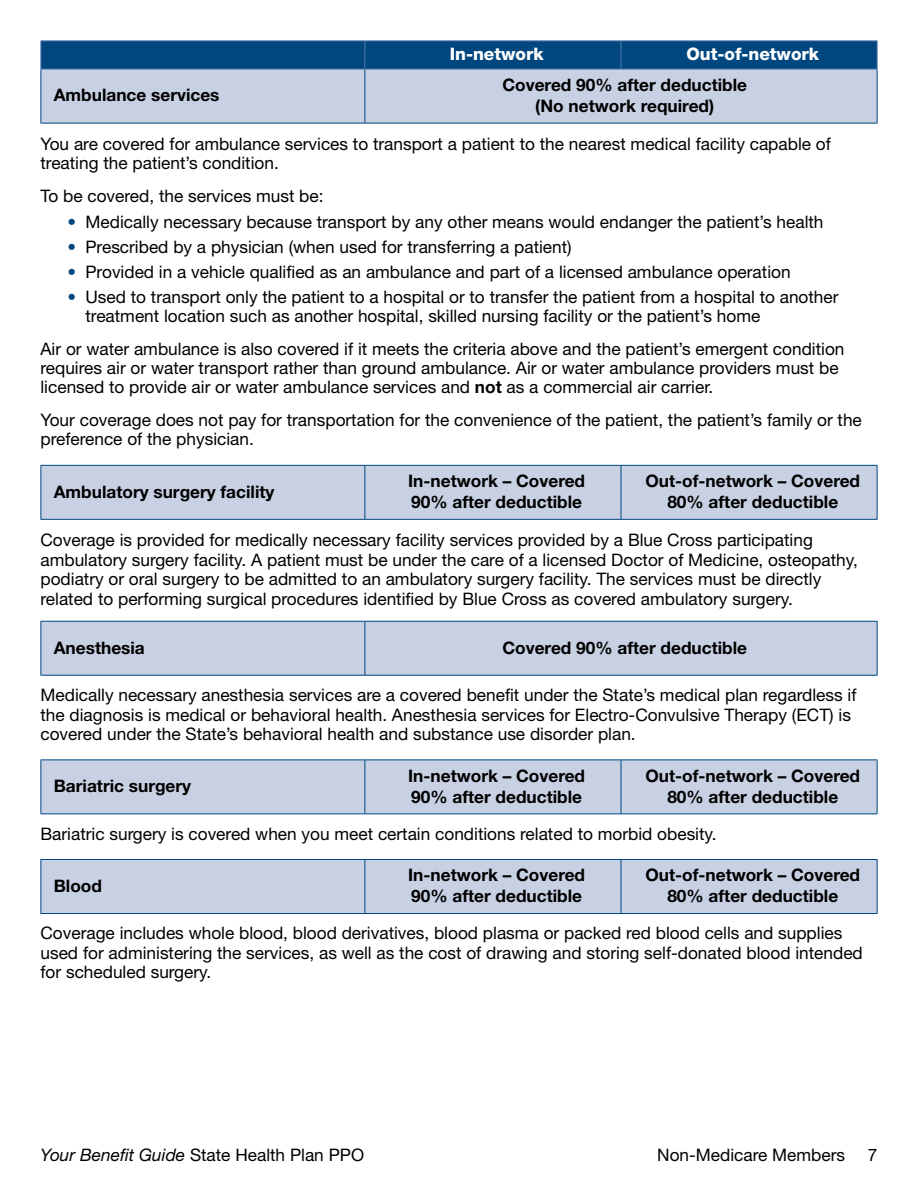
<style>
.page{position:relative;width:918px;height:1188px;background:#fff}
.page>*{position:absolute;margin:0;border:0;box-sizing:border-box;transform-origin:0 0}
.t1{font:17.25px/19.5px "Helvetica Neue LT Std";color:#000}
.t2{font:700 17.25px/21.3px "Helvetica Neue LT Std";color:#000;text-align:center}
.t3{font:800 17.25px "Helvetica Neue LT Std";color:#fff}
.s1{color:#00467f}
.s2{font-weight:700}
.s3{font-style:italic}
</style>
<div class="page">
<div style="left:41px;top:70px;width:836px;height:53px;background:#c8d1e3"></div>
<hr style="left:364px;top:69px;width:1px;height:54px;background:#00467f">
<hr style="left:40px;top:40px;width:325px;height:1px;background:#5579a8">
<hr style="left:365px;top:40px;width:256px;height:1px;background:#5579a8">
<hr style="left:621px;top:40px;width:257px;height:1px;background:#5579a8">
<svg style="left:40px;top:41px;width:838px;height:28px;background:#024780"></svg>
<hr style="left:40px;top:69px;width:325px;height:1px;background:#5579a8">
<hr style="left:365px;top:69px;width:256px;height:1px;background:#5579a8">
<hr style="left:621px;top:69px;width:257px;height:1px;background:#5579a8">
<hr style="left:40px;top:69px;width:1px;height:54px;background:#00467f">
<hr style="left:877px;top:69px;width:1px;height:54px;background:#00467f">
<hr style="left:40px;top:123px;width:325px;height:1px;background:#00467f">
<hr style="left:365px;top:123px;width:256px;height:1px;background:#00467f">
<hr style="left:621px;top:123px;width:257px;height:1px;background:#00467f">
<div style="left:41px;top:466px;width:836px;height:53px;background:#c8d1e3"></div>
<hr style="left:364px;top:466px;width:1px;height:53px;background:#00467f">
<hr style="left:40px;top:465px;width:325px;height:1px;background:#00467f">
<hr style="left:40px;top:466px;width:1px;height:53px;background:#00467f">
<hr style="left:365px;top:465px;width:256px;height:1px;background:#00467f">
<hr style="left:621px;top:465px;width:257px;height:1px;background:#00467f">
<hr style="left:621px;top:466px;width:1px;height:53px;background:#00467f">
<hr style="left:877px;top:466px;width:1px;height:53px;background:#00467f">
<hr style="left:40px;top:519px;width:325px;height:1px;background:#00467f">
<hr style="left:365px;top:519px;width:256px;height:1px;background:#00467f">
<hr style="left:621px;top:519px;width:257px;height:1px;background:#00467f">
<div style="left:41px;top:622px;width:836px;height:53px;background:#c8d1e3"></div>
<hr style="left:365px;top:621px;width:513px;height:1px;background:#00467f">
<hr style="left:364px;top:622px;width:1px;height:53px;background:#00467f">
<hr style="left:877px;top:622px;width:1px;height:53px;background:#00467f">
<hr style="left:365px;top:675px;width:513px;height:1px;background:#00467f">
<hr style="left:40px;top:621px;width:325px;height:1px;background:#00467f">
<hr style="left:40px;top:622px;width:1px;height:53px;background:#00467f">
<hr style="left:40px;top:675px;width:325px;height:1px;background:#00467f">
<div style="left:41px;top:760px;width:836px;height:53px;background:#c8d1e3"></div>
<hr style="left:364px;top:760px;width:1px;height:53px;background:#00467f">
<hr style="left:40px;top:759px;width:325px;height:1px;background:#00467f">
<hr style="left:40px;top:760px;width:1px;height:53px;background:#00467f">
<hr style="left:40px;top:813px;width:325px;height:1px;background:#00467f">
<hr style="left:365px;top:759px;width:256px;height:1px;background:#00467f">
<hr style="left:621px;top:759px;width:257px;height:1px;background:#00467f">
<hr style="left:621px;top:760px;width:1px;height:53px;background:#00467f">
<hr style="left:877px;top:760px;width:1px;height:53px;background:#00467f">
<hr style="left:365px;top:813px;width:256px;height:1px;background:#00467f">
<hr style="left:621px;top:813px;width:257px;height:1px;background:#00467f">
<div style="left:41px;top:860px;width:836px;height:53px;background:#c8d1e3"></div>
<hr style="left:364px;top:860px;width:1px;height:53px;background:#00467f">
<hr style="left:40px;top:859px;width:325px;height:1px;background:#00467f">
<hr style="left:40px;top:860px;width:1px;height:53px;background:#00467f">
<hr style="left:40px;top:913px;width:325px;height:1px;background:#00467f">
<hr style="left:365px;top:859px;width:256px;height:1px;background:#00467f">
<hr style="left:621px;top:859px;width:257px;height:1px;background:#00467f">
<hr style="left:621px;top:860px;width:1px;height:53px;background:#00467f">
<hr style="left:877px;top:860px;width:1px;height:53px;background:#00467f">
<hr style="left:365px;top:913px;width:256px;height:1px;background:#00467f">
<hr style="left:621px;top:913px;width:257px;height:1px;background:#00467f">
<p class="t3" style="left:450px;top:44px;width:95px">In-network</p>
<p class="t3" style="left:687px;top:44px;width:134px">Out-of-network</p>
<p class="t2" style="left:54px;top:84px;width:167px">Ambulance services</p>
<p class="t2" style="left:502px;top:74px;width:246px">Covered 90% after deductible (No network required)</p>
<p class="t1" style="left:40px;top:134px;width:792px">You are covered for ambulance services to transport a patient to the nearest medical facility capable of treating the patient’s condition.</p>
<p class="t1" style="left:40px;top:186px;width:285px">To be covered, the services must be:</p>
<p class="t1" style="left:67px;top:212px;width:758px"><span class="s1">•</span> Medically necessary because transport by any other means would endanger the patient’s health</p>
<p class="t1" style="left:67px;top:237px;width:506px"><span class="s1">•</span> Prescribed by a physician (when used for transferring a patient)</p>
<p class="t1" style="left:67px;top:262px;width:725px"><span class="s1">•</span> Provided in a vehicle qualified as an ambulance and part of a licensed ambulance operation</p>
<p class="t1" style="left:85px;top:286px;width:755px;text-indent:-18px"><span class="s1">•</span> Used to transport only the patient to a hospital or to transfer the patient from a hospital to another treatment location such as another hospital, skilled nursing facility or the patient’s home</p>
<p class="t1" style="left:40px;top:338px;width:806px">Air or water ambulance is also covered if it meets the criteria above and the patient’s emergent condition requires air or water transport rather than ground ambulance. Air or water ambulance providers must be licensed to provide air or water ambulance services and <span class="s2">not</span> as a commercial air carrier.</p>
<p class="t1" style="left:40px;top:410px;width:823px">Your coverage does not pay for transportation for the convenience of the patient, the patient’s family or the preference of the physician.</p>
<p class="t2" style="left:54px;top:480px;width:222px">Ambulatory surgery facility</p>
<p class="t2" style="left:408px;top:470px;width:178px;text-align:left">In-network – Covered<br>90% after deductible</p>
<p class="t2" style="left:645px;top:470px;width:216px">Out-of-network – Covered<br>80% after deductible</p>
<p class="t1" style="left:41px;top:530px;width:819px">Coverage is provided for medically necessary facility services provided by a Blue Cross participating ambulatory surgery facility. A patient must be under the care of a licensed Doctor of Medicine, osteopathy, podiatry or oral surgery to be admitted to an ambulatory surgery facility. The services must be directly related to performing surgical procedures identified by Blue Cross as covered ambulatory surgery.</p>
<p class="t2" style="left:54px;top:636px;width:93px">Anesthesia</p>
<p class="t2" style="left:502px;top:636px;width:246px">Covered 90% after deductible</p>
<p class="t1" style="left:41px;top:685px;width:817px">Medically necessary anesthesia services are a covered benefit under the State’s medical plan regardless if the diagnosis is medical or behavioral health. Anesthesia services for Electro-Convulsive Therapy (ECT) is covered under the State’s behavioral health and substance use disorder plan.</p>
<p class="t2" style="left:54px;top:775px;width:139px">Bariatric surgery</p>
<p class="t2" style="left:408px;top:764px;width:178px;text-align:left">In-network – Covered<br>90% after deductible</p>
<p class="t2" style="left:645px;top:764px;width:216px">Out-of-network – Covered<br>80% after deductible</p>
<p class="t1" style="left:41px;top:824px;width:678px">Bariatric surgery is covered when you meet certain conditions related to morbid obesity.</p>
<p class="t2" style="left:54px;top:875px;width:50px">Blood</p>
<p class="t2" style="left:408px;top:864px;width:178px;text-align:left">In-network – Covered<br>90% after deductible</p>
<p class="t2" style="left:645px;top:864px;width:216px">Out-of-network – Covered<br>80% after deductible</p>
<p class="t1" style="left:41px;top:923px;width:824px">Coverage includes whole blood, blood derivatives, blood plasma or packed red blood cells and supplies used for administering the services, as well as the cost of drawing and storing self-donated blood intended for scheduled surgery.</p>
<p class="t1" style="left:40px;top:1145px;width:325px"><span class="s3">Your Benefit Guide</span> State Health Plan PPO</p>
<p class="t1" style="left:657px;top:1145px;width:189px">Non-Medicare Members</p>
<p class="t1" style="left:868px;top:1145px;width:11px">7</p>
</div>
